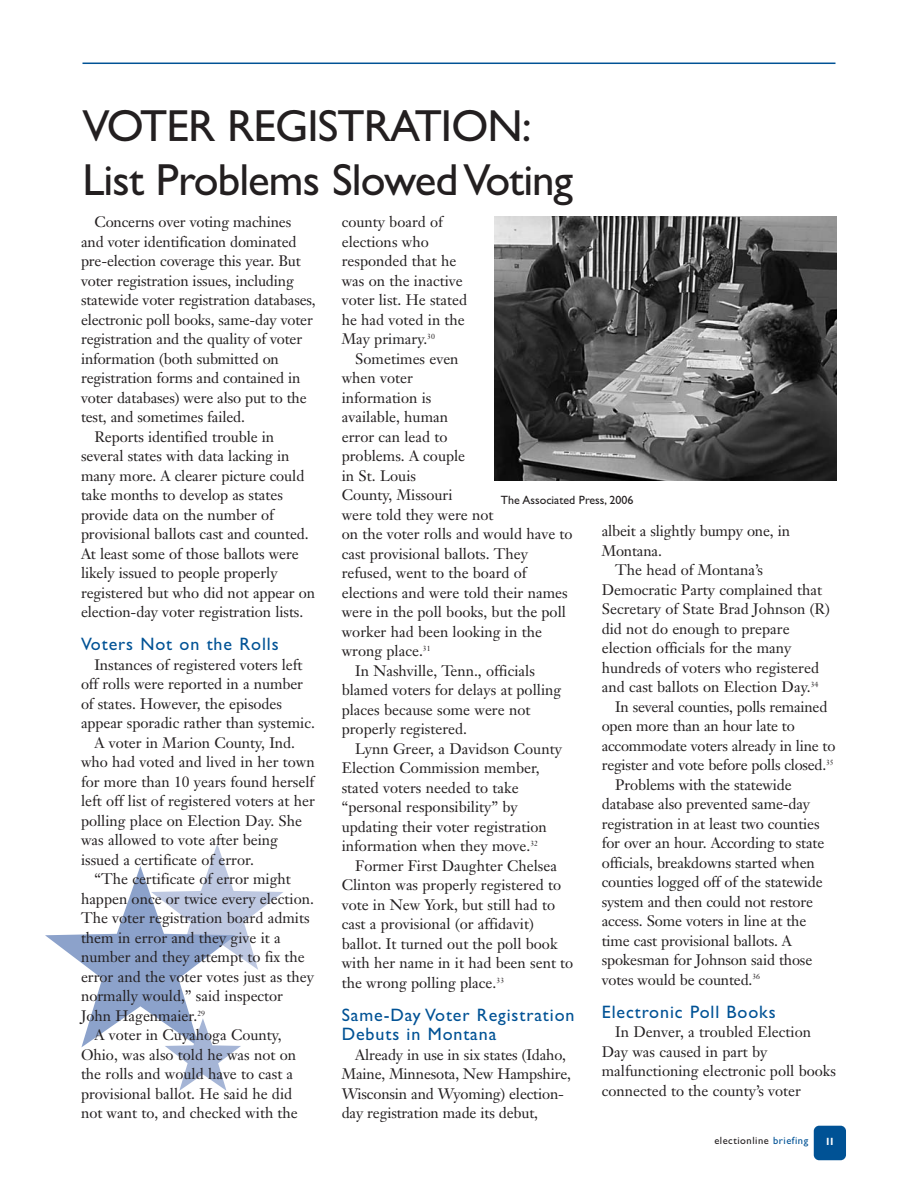
<style>
.page{position:relative;width:918px;height:1188px;background:#fff}
.page>*{position:absolute;margin:0;border:0;box-sizing:border-box;transform-origin:0 0}
.t1{font:45px/54px "Gill Sans";letter-spacing:-.02em;color:#231f20}
.t2{font:18px/19.5px "Gill Sans";letter-spacing:.05em;color:#005295}
.t3{font:15px/19.5px "Janson Text";color:#231f20}
.t4{font:12px "Gill Sans";color:#231f20}
.t5{font:10.5px "Gill Sans";letter-spacing:.05em;color:#231f20}
.t6{font:700 condensed 10.5px "Gill Sans";color:#fff}
.s1{color:#005295}
</style>
<div class="page">
<svg style="left:45px;top:844px;width:238px;height:247px"></svg>
<hr style="left:82px;top:63px;width:754px;height:1px;background:#005295">
<div style="left:814px;top:1126px;width:32px;height:34px;background:#005295;border-radius:5px"></div>
<img style="left:494px;top:216px;width:342px;height:264px">
<h1 class="t1" style="left:82px;top:103px;width:492px">VOTER REGISTRATION:<br>List Problems Slowed Voting</h1>
<p class="t3" style="left:94px;top:214px;width:198px">Concerns over voting machines</p>
<p class="t3" style="left:81px;top:233px;width:217px">and voter identification dominated</p>
<p class="t3" style="left:81px;top:253px;width:221px">pre-election coverage this year. But</p>
<p class="t3" style="left:81px;top:272px;width:214px">voter registration issues, including</p>
<p class="t3" style="left:81px;top:292px;width:236px">statewide voter registration databases,</p>
<p class="t3" style="left:81px;top:311px;width:233px">electronic poll books, same-day voter</p>
<p class="t3" style="left:81px;top:331px;width:223px">registration and the quality of voter</p>
<p class="t3" style="left:81px;top:350px;width:199px">information (both submitted on</p>
<p class="t3" style="left:81px;top:370px;width:221px">registration forms and contained in</p>
<p class="t3" style="left:81px;top:389px;width:227px">voter databases) were also put to the</p>
<p class="t3" style="left:81px;top:409px;width:165px">test, and sometimes failed.</p>
<p class="t3" style="left:94px;top:428px;width:181px">Reports identified trouble in</p>
<p class="t3" style="left:81px;top:448px;width:210px">several states with data lacking in</p>
<p class="t3" style="left:81px;top:467px;width:225px">many more. A clearer picture could</p>
<p class="t3" style="left:81px;top:487px;width:203px">take months to develop as states</p>
<p class="t3" style="left:81px;top:506px;width:194px">provide data on the number of</p>
<p class="t3" style="left:81px;top:526px;width:229px">provisional ballots cast and counted.</p>
<p class="t3" style="left:81px;top:545px;width:219px">At least some of those ballots were</p>
<p class="t3" style="left:81px;top:565px;width:198px">likely issued to people properly</p>
<p class="t3" style="left:81px;top:584px;width:236px">registered but who did not appear on</p>
<p class="t3" style="left:81px;top:604px;width:224px">election-day voter registration lists.</p>
<p class="t2" style="left:81px;top:637px;width:199px">Voters Not on the Rolls</p>
<p class="t3" style="left:94px;top:656px;width:209px">Instances of registered voters left</p>
<p class="t3" style="left:81px;top:676px;width:224px">off rolls were reported in a number</p>
<p class="t3" style="left:81px;top:695px;width:202px">of states. However, the episodes</p>
<p class="t3" style="left:81px;top:715px;width:235px">appear sporadic rather than systemic.</p>
<p class="t3" style="left:94px;top:734px;width:202px">A voter in Marion County, Ind.</p>
<p class="t3" style="left:81px;top:754px;width:235px">who had voted and lived in her town</p>
<p class="t3" style="left:81px;top:773px;width:235px">for more than 10 years found herself</p>
<p class="t3" style="left:81px;top:793px;width:235px">left off list of registered voters at her</p>
<p class="t3" style="left:81px;top:812px;width:223px">polling place on Election Day. She</p>
<p class="t3" style="left:81px;top:832px;width:199px">was allowed to vote after being</p>
<p class="t3" style="left:81px;top:851px;width:175px">issued a certificate of error.</p>
<p class="t3" style="left:94px;top:871px;width:198px">“The certificate of error might</p>
<p class="t3" style="left:81px;top:890px;width:234px">happen once or twice every election.</p>
<p class="t3" style="left:81px;top:910px;width:230px">The voter registration board admits</p>
<p class="t3" style="left:81px;top:929px;width:201px">them in error and they give it a</p>
<p class="t3" style="left:81px;top:949px;width:225px">number and they attempt to fix the</p>
<p class="t3" style="left:81px;top:968px;width:235px">error and the voter votes just as they</p>
<p class="t3" style="left:81px;top:988px;width:204px">normally would,” said inspector</p>
<p class="t3" style="left:81px;top:1007px;width:126px">John Hagenmaier.<sup>29</sup></p>
<p class="t3" style="left:94px;top:1027px;width:189px">A voter in Cuyahoga County,</p>
<p class="t3" style="left:81px;top:1046px;width:217px">Ohio, was also told he was not on</p>
<p class="t3" style="left:81px;top:1066px;width:214px">the rolls and would have to cast a</p>
<p class="t3" style="left:81px;top:1085px;width:213px">provisional ballot. He said he did</p>
<p class="t3" style="left:81px;top:1105px;width:218px">not want to, and checked with the</p>
<p class="t3" style="left:342px;top:214px;width:127px">county board of elections who responded that he was on the inactive voter list. He stated he had voted in the<br>May primary.<sup>30</sup></p>
<p class="t3" style="left:355px;top:350px;width:105px">Sometimes even</p>
<p class="t3" style="left:342px;top:370px;width:73px">when voter</p>
<p class="t3" style="left:342px;top:389px;width:91px">information is</p>
<p class="t3" style="left:342px;top:409px;width:108px">available, human</p>
<p class="t3" style="left:342px;top:428px;width:107px">error can lead to</p>
<p class="t3" style="left:342px;top:448px;width:125px">problems. A couple</p>
<p class="t3" style="left:342px;top:467px;width:76px">in St. Louis</p>
<p class="t3" style="left:342px;top:487px;width:112px">County, Missouri</p>
<p class="t3" style="left:342px;top:506px;width:153px">were told they were not</p>
<p class="t3" style="left:342px;top:526px;width:232px">on the voter rolls and would have to</p>
<p class="t3" style="left:342px;top:545px;width:188px">cast provisional ballots. They</p>
<p class="t3" style="left:342px;top:565px;width:186px">refused, went to the board of</p>
<p class="t3" style="left:342px;top:584px;width:227px">elections and were told their names</p>
<p class="t3" style="left:342px;top:604px;width:226px">were in the poll books, but the poll</p>
<p class="t3" style="left:342px;top:623px;width:202px">worker had been looking in the</p>
<p class="t3" style="left:342px;top:643px;width:90px">wrong place.<sup>31</sup></p>
<p class="t3" style="left:355px;top:662px;width:181px">In Nashville, Tenn., officials</p>
<p class="t3" style="left:342px;top:682px;width:221px">blamed voters for delays at polling</p>
<p class="t3" style="left:342px;top:701px;width:190px">places because some were not</p>
<p class="t3" style="left:342px;top:721px;width:127px">properly registered.</p>
<p class="t3" style="left:355px;top:740px;width:208px">Lynn Greer, a Davidson County</p>
<p class="t3" style="left:342px;top:760px;width:200px">Election Commission member,</p>
<p class="t3" style="left:342px;top:779px;width:178px">stated voters needed to take</p>
<p class="t3" style="left:342px;top:799px;width:177px">“personal responsibility” by</p>
<p class="t3" style="left:342px;top:818px;width:207px">updating their voter registration</p>
<p class="t3" style="left:342px;top:838px;width:198px">information when they move.<sup>32</sup></p>
<p class="t3" style="left:355px;top:857px;width:203px">Former First Daughter Chelsea</p>
<p class="t3" style="left:342px;top:877px;width:221px">Clinton was properly registered to</p>
<p class="t3" style="left:342px;top:896px;width:215px">vote in New York, but still had to</p>
<p class="t3" style="left:342px;top:916px;width:194px">cast a provisional (or affidavit)</p>
<p class="t3" style="left:342px;top:935px;width:217px">ballot. It turned out the poll book</p>
<p class="t3" style="left:342px;top:955px;width:233px">with her name in it had been sent to</p>
<p class="t3" style="left:342px;top:974px;width:164px">the wrong polling place.<sup>33</sup></p>
<p class="t2" style="left:342px;top:1007px;width:234px">Same-Day Voter Registration<br>Debuts in Montana</p>
<p class="t3" style="left:342px;top:1046px;width:231px;text-indent:14px">Already in use in six states (Idaho, Maine, Minnesota, New Hampshire, Wisconsin and Wyoming) election&shy;day registration made its debut,</p>
<p class="t4" style="left:501px;top:496px;width:134px">The Associated Press, 2006</p>
<p class="t3" style="left:602px;top:523px;width:190px">albeit a slightly bumpy one, in</p>
<p class="t3" style="left:602px;top:542px;width:62px">Montana.</p>
<p class="t3" style="left:615px;top:562px;width:149px">The head of Montana’s</p>
<p class="t3" style="left:602px;top:581px;width:222px">Democratic Party complained that</p>
<p class="t3" style="left:602px;top:601px;width:229px">Secretary of State Brad Johnson (R)</p>
<p class="t3" style="left:602px;top:620px;width:189px">did not do enough to prepare</p>
<p class="t3" style="left:602px;top:640px;width:191px">election officials for the many</p>
<p class="t3" style="left:602px;top:659px;width:219px">hundreds of voters who registered</p>
<p class="t3" style="left:602px;top:679px;width:218px">and cast ballots on Election Day.<sup>34</sup></p>
<p class="t3" style="left:615px;top:698px;width:214px">In several counties, polls remained</p>
<p class="t3" style="left:602px;top:718px;width:194px">open more than an hour late to</p>
<p class="t3" style="left:602px;top:737px;width:235px">accommodate voters already in line to</p>
<p class="t3" style="left:602px;top:757px;width:234px">register and vote before polls closed.<sup>35</sup></p>
<p class="t3" style="left:615px;top:776px;width:178px">Problems with the statewide</p>
<p class="t3" style="left:602px;top:796px;width:210px">database also prevented same-day</p>
<p class="t3" style="left:602px;top:815px;width:219px">registration in at least two counties</p>
<p class="t3" style="left:602px;top:835px;width:224px">for over an hour. According to state</p>
<p class="t3" style="left:602px;top:854px;width:215px">officials, breakdowns started when</p>
<p class="t3" style="left:602px;top:874px;width:222px">counties logged off of the statewide</p>
<p class="t3" style="left:602px;top:893px;width:213px">system and then could not restore</p>
<p class="t3" style="left:602px;top:913px;width:206px">access. Some voters in line at the</p>
<p class="t3" style="left:602px;top:932px;width:192px">time cast provisional ballots. A</p>
<p class="t3" style="left:602px;top:952px;width:212px">spokesman for Johnson said those</p>
<p class="t3" style="left:602px;top:971px;width:160px">votes would be counted.<sup>36</sup></p>
<p class="t2" style="left:602px;top:1004px;width:176px">Electronic Poll Books</p>
<p class="t3" style="left:602px;top:1024px;width:236px;text-indent:14px">In Denver, a troubled Election<br>Day was caused in part by malfunctioning electronic poll books connected to the county’s voter</p>
<p class="t5" style="left:714px;top:1137px;width:95px">electionline <span class="s1">briefing</span></p>
<p class="t6" style="left:825px;top:1138px;width:11px">11</p>
</div>
